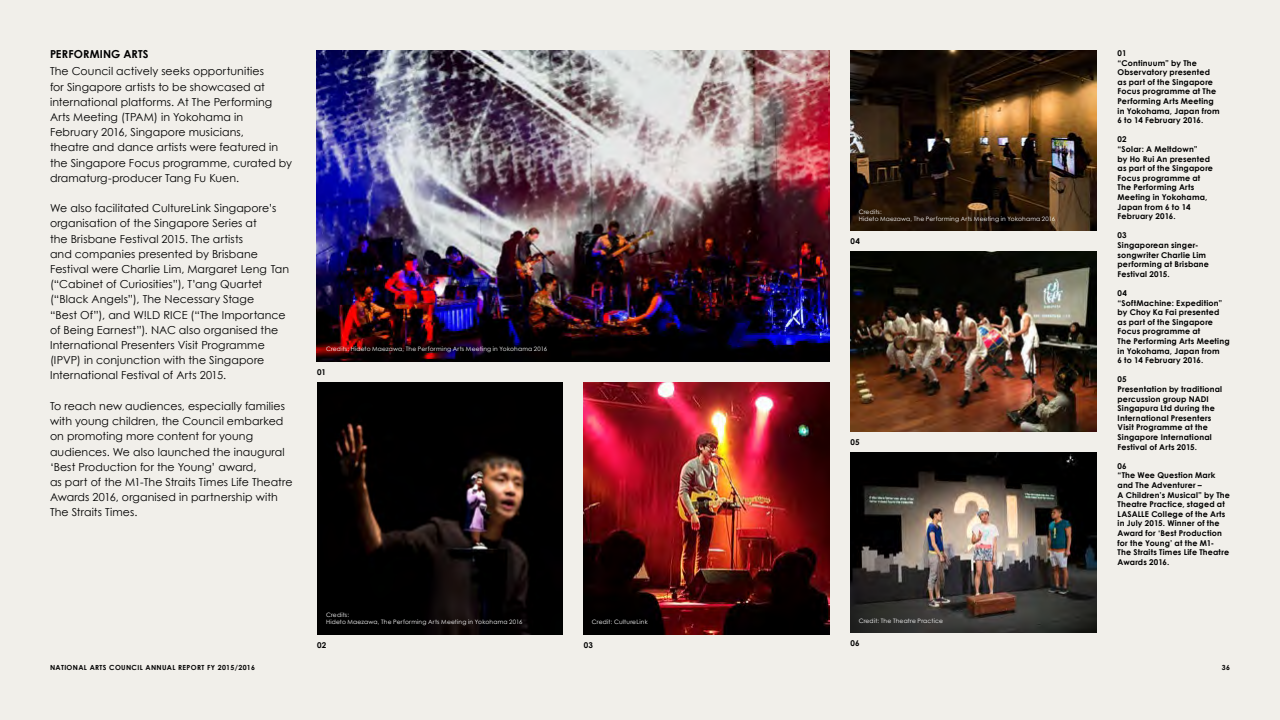
<style>
.page{position:relative;width:1280px;height:720px;background:#f1efea}
.page>*{position:absolute;margin:0;border:0;box-sizing:border-box;transform-origin:0 0}
.t1{font:11px/15.2px "Century Gothic";letter-spacing:.005em;color:#000}
.t2{font:700 11px "Century Gothic";letter-spacing:.01em;color:#000}
.t3{font:700 8px/9.6px "Century Gothic";letter-spacing:.02em;color:#000}
.t4{font:700 7px "Century Gothic";letter-spacing:.05em;color:#000}
.t5{font:6px/7.2px "Century Gothic";letter-spacing:.03em;color:#fff}
</style>
<div class="page">
<img style="left:317px;top:50px;width:513px;height:311px">
<img style="left:851px;top:50px;width:246px;height:181px">
<img style="left:851px;top:452px;width:246px;height:181px">
<img style="left:584px;top:383px;width:246px;height:251px">
<img style="left:851px;top:251px;width:245px;height:181px">
<img style="left:317px;top:383px;width:245px;height:252px">
<p class="t2" style="left:50px;top:46px;width:100px">PERFORMING ARTS</p>
<p class="t1" style="left:50px;top:64px;width:244px">The Council actively seeks opportunities<br>for Singapore artists to be showcased at international platforms. At The Performing Arts Meeting (TPAM) in Yokohama in February 2016, Singapore musicians,<br>theatre and dance artists were featured in the Singapore Focus programme, curated by dramaturg-producer Tang Fu Kuen.</p>
<p class="t1" style="left:50px;top:201px;width:241px">We also facilitated CultureLink Singapore’s organisation of the Singapore Series at<br>the Brisbane Festival 2015. The artists<br>and companies presented by Brisbane Festival were Charlie Lim, Margaret Leng Tan (“Cabinet of Curiosities”), T’ang Quartet (“Black Angels”), The Necessary Stage<br>“Best Of”), and W!LD RICE (“The Importance of Being Earnest”). NAC also organised the International Presenters Visit Programme (IPVP) in conjunction with the Singapore International Festival of Arts 2015.</p>
<p class="t1" style="left:50px;top:398px;width:244px">To reach new audiences, especially families with young children, the Council embarked on promoting more content for young audiences. We also launched the inaugural ‘Best Production for the Young’ award,<br>as part of the M1-The Straits Times Life Theatre Awards 2016, organised in partnership with The Straits Times.</p>
<p class="t5" style="left:326px;top:345px;width:223px">Credits: Hideto Maezawa, The Performing Arts Meeting in Yokohama 2016</p>
<p class="t3" style="left:317px;top:367px;width:10px">01</p>
<p class="t5" style="left:859px;top:208px;width:198px">Credits:<br>Hideto Maezawa, The Performing Arts Meeting in Yokohama 2016</p>
<p class="t3" style="left:851px;top:236px;width:11px">04</p>
<p class="t3" style="left:851px;top:437px;width:11px">05</p>
<p class="t5" style="left:326px;top:611px;width:198px">Credits:<br>Hideto Maezawa, The Performing Arts Meeting in Yokohama 2016</p>
<p class="t5" style="left:592px;top:618px;width:57px">Credit: CultureLink</p>
<p class="t5" style="left:859px;top:617px;width:86px">Credit: The Theatre Practice</p>
<p class="t3" style="left:317px;top:640px;width:11px">02</p>
<p class="t3" style="left:584px;top:640px;width:11px">03</p>
<p class="t3" style="left:851px;top:638px;width:11px">06</p>
<p class="t3" style="left:1118px;top:48px;width:104px">01<br>“Continuum” by The<br>Observatory presented as part of the Singapore<br>Focus programme at The<br>Performing Arts Meeting in Yokohama, Japan from<br>6 to 14 February 2016.</p>
<p class="t3" style="left:1118px;top:134px;width:97px">02<br>“Solar: A Meltdown”<br>by Ho Rui An presented as part of the Singapore<br>Focus programme at<br>The Performing Arts<br>Meeting in Yokohama,<br>Japan from 6 to 14<br>February 2016.</p>
<p class="t3" style="left:1118px;top:230px;width:93px">03<br>Singaporean singer&shy;songwriter Charlie Lim performing at Brisbane<br>Festival 2015.</p>
<p class="t3" style="left:1118px;top:288px;width:114px">04<br>“SoftMachine: Expedition” by Choy Ka Fai presented as part of the Singapore<br>Focus programme at<br>The Performing Arts Meeting in Yokohama, Japan from<br>6 to 14 February 2016.</p>
<p class="t3" style="left:1118px;top:374px;width:106px">05<br>Presentation by traditional percussion group NADI<br>Singapura Ltd during the<br>International Presenters<br>Visit Programme at the<br>Singapore International<br>Festival of Arts 2015.</p>
<p class="t3" style="left:1118px;top:461px;width:114px">06<br>“The Wee Question Mark and The Adventurer –<br>A Children’s Musical” by The<br>Theatre Practice, staged at<br>LASALLE College of the Arts in July 2015. Winner of the<br>Award for ‘Best Production for the Young’ at the M1-<br>The Straits Times Life Theatre<br>Awards 2016.</p>
<p class="t4" style="left:50px;top:662px;width:207px">NATIONAL ARTS COUNCIL ANNUAL REPORT FY 2015/2016</p>
<p class="t4" style="left:1222px;top:662px;width:10px">36</p>
</div>
